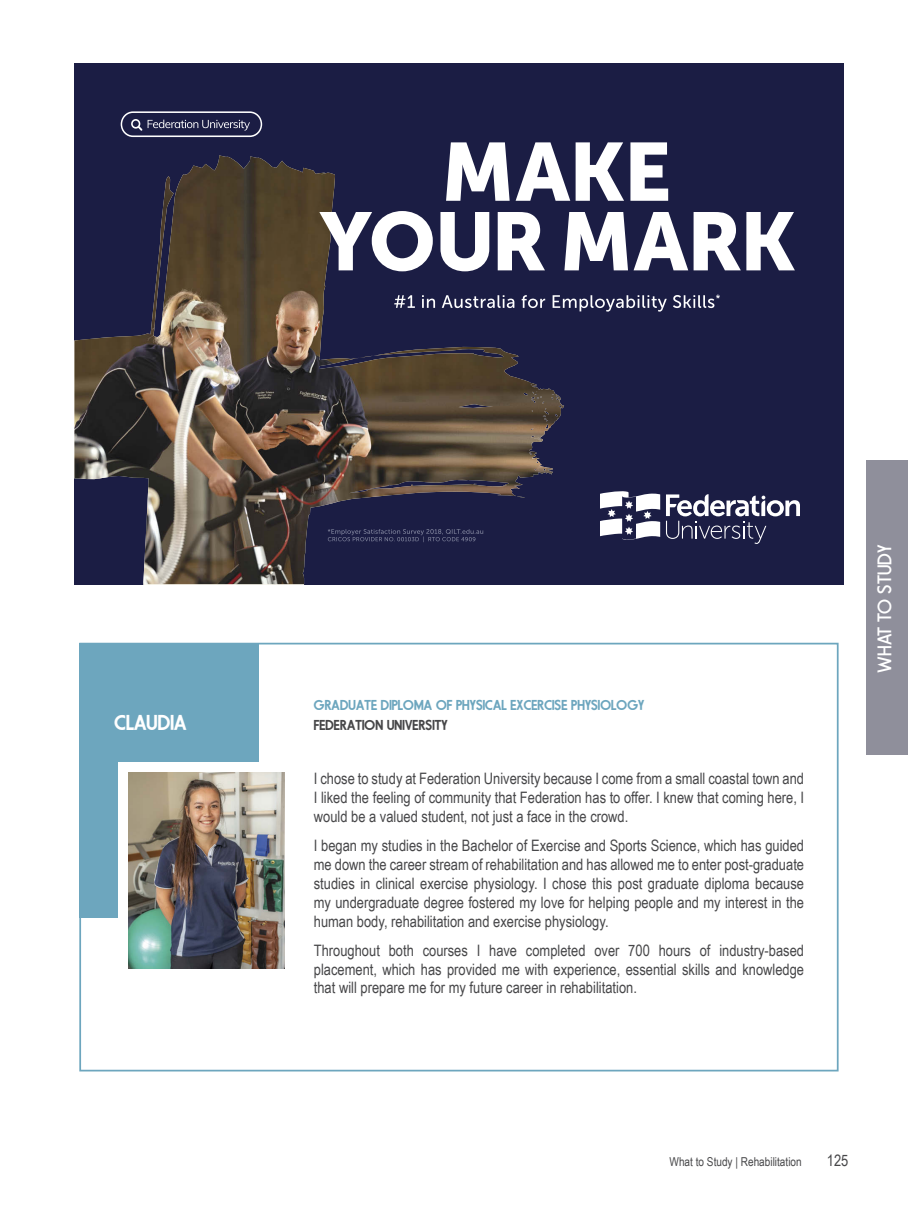
<style>
.page{position:relative;width:908px;height:1216px;background:#fff}
.page>*{position:absolute;margin:0;border:0;box-sizing:border-box;transform-origin:0 0}
.Data_Main_Head{font:21px "Fundamental Brigade Schwer";color:#fff}
.t1{font:19.25px "Fundamental Brigade";color:#fff}
.Testimonial_Text{font:15.75px/18.9px "Arial Narrow";color:#474749;text-align:justify}
.Data_Sub_Head_Small{font:14px/19.2px "Fundamental Brigade Schwer";color:#6da6be}
.t2{font:12.25px "Arial Narrow";color:#474749}
.s1{color:#474749}
</style>
<div class="page">
<div style="left:866px;top:460px;width:42px;height:295px;background:#8f8f9b"></div>
<div style="left:79px;top:642px;width:759px;height:429px;background:#fff;border:2px solid #6da6be"></div>
<div style="left:79px;top:642px;width:179px;height:275px;background:#6da6be"></div>
<div style="left:118px;top:762px;width:179px;height:223px;background:#fff"></div>
<img style="left:128px;top:773px;width:157px;height:195px">
<div style="left:74px;top:63px;width:769px;height:521px;background:#1b1d44"></div>
<img style="left:74px;top:164px;width:479px;height:420px">
<svg style="left:564px;top:212px;width:231px;height:58px"></svg>
<svg style="left:319px;top:211px;width:226px;height:60px"></svg>
<svg style="left:446px;top:142px;width:222px;height:59px"></svg>
<svg style="left:600px;top:491px;width:60px;height:49px"></svg>
<svg style="left:666px;top:494px;width:133px;height:50px"></svg>
<svg style="left:394px;top:294px;width:326px;height:17px"></svg>
<svg style="left:328px;top:529px;width:155px;height:13px"></svg>
<svg style="left:121px;top:111px;width:141px;height:26px"></svg>
<p class="Data_Main_Head" style="left:115px;top:710px;width:74px">CLAUDIA</p>
<p class="Data_Sub_Head_Small" style="left:314px;top:695px;width:332px">GRADUATE DIPLOMA OF PHYSICAL EXCERCISE PHYSIOLOGY<br><span class="s1">FEDERATION UNIVERSITY</span></p>
<p class="Testimonial_Text" style="left:314px;top:768px;width:492px">I chose to study at Federation University because I come from a small coastal town and I liked the feeling of community that Federation has to offer. I knew that coming here, I would be a valued student, not just a face in the crowd.</p>
<p class="Testimonial_Text" style="left:314px;top:835px;width:492px">I began my studies in the Bachelor of Exercise and Sports Science, which has guided me down the career stream of rehabilitation and has allowed me to enter post-graduate studies in clinical exercise physiology. I chose this post graduate diploma because my undergraduate degree fostered my love for helping people and my interest in the human body, rehabilitation and exercise physiology.</p>
<p class="Testimonial_Text" style="left:314px;top:940px;width:492px">Throughout both courses I have completed over 700 hours of industry-based placement, which has provided me with experience, essential skills and knowledge that will prepare me for my future career in rehabilitation.</p>
<p class="t1" style="left:873px;top:672px;width:129px;rotate:-90deg">WHAT TO STUDY</p>
<p class="t2" style="left:669px;top:1153px;width:134px">What to Study | Rehabilitation</p>
<p class="Testimonial_Text" style="left:827px;top:1150px;width:23px">125</p>
</div>
